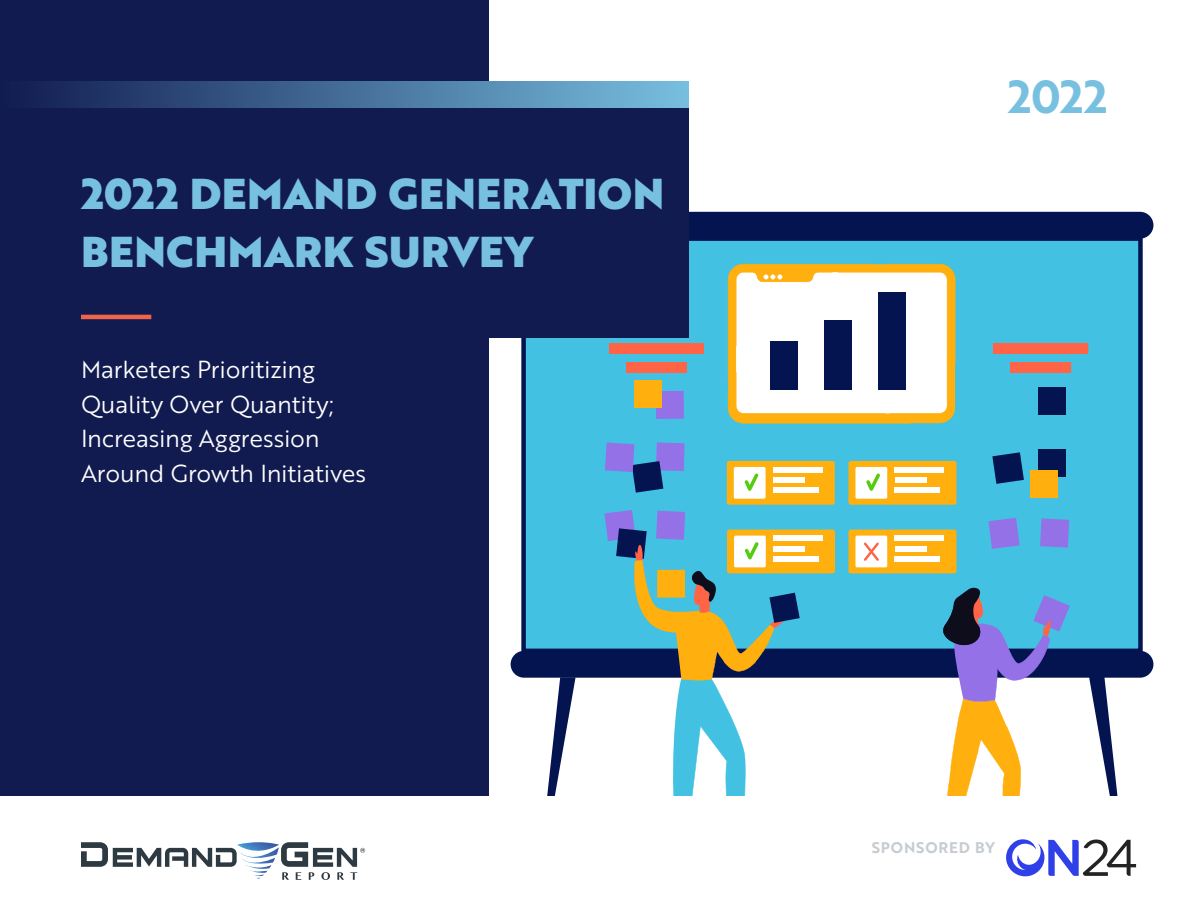
<style>
.page{position:relative;width:1188px;height:918px;background:#fff}
.page>*{position:absolute;margin:0;border:0;box-sizing:border-box;transform-origin:0 0}
.t1{font:45px "Brother 1816 Bold";color:#78c0e0}
.t2{font:42px/58.5px "Brother 1816 Black";letter-spacing:.01em;color:#78c0e0}
.t3{font:24px/34.5px "Brother 1816 Book";letter-spacing:-.01em;color:#fff}
.t4{font:15px "Brother 1816 Bold";letter-spacing:.055em;color:#c6ccd1}
</style>
<div class="page">
<svg style="left:547px;top:678px;width:29px;height:118px"></svg>
<div style="left:519px;top:238px;width:626px;height:414px;background:#42c1e2"></div>
<div style="left:511px;top:651px;width:642px;height:27px;background:#031451;border-radius:13px"></div>
<div style="left:511px;top:212px;width:642px;height:27px;background:#031451;border-radius:13px"></div>
<svg style="left:988px;top:518px;width:32px;height:31px"></svg>
<svg style="left:1040px;top:518px;width:29px;height:30px"></svg>
<div style="left:1038px;top:387px;width:28px;height:28px;background:#031451"></div>
<div style="left:656px;top:391px;width:28px;height:28px;background:#9471e6"></div>
<div style="left:634px;top:380px;width:28px;height:27px;background:#ffaf0e"></div>
<div style="left:1038px;top:449px;width:27px;height:28px;background:#031451"></div>
<svg style="left:992px;top:452px;width:32px;height:32px"></svg>
<div style="left:1030px;top:470px;width:28px;height:28px;background:#ffaf0e"></div>
<svg style="left:605px;top:442px;width:80px;height:51px;background:#5482c8"></svg>
<svg style="left:993px;top:343px;width:95px;height:11px"></svg>
<svg style="left:1011px;top:362px;width:60px;height:11px"></svg>
<svg style="left:609px;top:343px;width:95px;height:11px"></svg>
<svg style="left:626px;top:362px;width:61px;height:11px"></svg>
<svg style="left:728px;top:264px;width:227px;height:159px"></svg>
<div style="left:771px;top:341px;width:27px;height:49px;background:#031451"></div>
<div style="left:825px;top:320px;width:27px;height:70px;background:#031451"></div>
<div style="left:879px;top:292px;width:27px;height:98px;background:#031451"></div>
<div style="left:727px;top:461px;width:108px;height:44px;background:#ffaf0e;border-radius:2px"></div>
<div style="left:734px;top:467px;width:32px;height:32px;background:#fff;border-radius:2px"></div>
<div style="left:773px;top:467px;width:49px;height:5px;background:#fff"></div>
<div style="left:773px;top:477px;width:31px;height:6px;background:#fff"></div>
<div style="left:773px;top:488px;width:45px;height:5px;background:#fff"></div>
<svg style="left:744px;top:473px;width:15px;height:18px"></svg>
<div style="left:848px;top:461px;width:108px;height:44px;background:#ffaf0e;border-radius:2px"></div>
<div style="left:855px;top:467px;width:32px;height:32px;background:#fff;border-radius:2px"></div>
<div style="left:895px;top:467px;width:49px;height:5px;background:#fff"></div>
<div style="left:895px;top:477px;width:31px;height:6px;background:#fff"></div>
<div style="left:895px;top:488px;width:45px;height:5px;background:#fff"></div>
<svg style="left:866px;top:473px;width:14px;height:18px"></svg>
<div style="left:727px;top:530px;width:108px;height:43px;background:#ffaf0e;border-radius:2px"></div>
<div style="left:773px;top:536px;width:50px;height:5px;background:#fff"></div>
<div style="left:773px;top:546px;width:32px;height:5px;background:#fff"></div>
<div style="left:773px;top:557px;width:46px;height:5px;background:#fff"></div>
<div style="left:848px;top:530px;width:108px;height:43px;background:#ffaf0e;border-radius:2px"></div>
<div style="left:855px;top:536px;width:32px;height:31px;background:#fff;border-radius:2px"></div>
<div style="left:895px;top:536px;width:49px;height:5px;background:#fff"></div>
<div style="left:895px;top:546px;width:31px;height:5px;background:#fff"></div>
<div style="left:895px;top:557px;width:45px;height:5px;background:#fff"></div>
<svg style="left:864px;top:543px;width:15px;height:18px"></svg>
<svg style="left:604px;top:510px;width:196px;height:286px"></svg>
<div style="left:0;top:0;width:488px;height:918px;background:#111b50"></div>
<div style="left:0;top:797px;width:1188px;height:121px;background:#fff"></div>
<svg style="left:81px;top:842px;width:284px;height:38px"></svg>
<div style="left:0;top:81px;width:688px;height:257px;background:#111b50"></div>
<hr style="left:81px;top:315px;width:70px;height:4px;background:#f06449">
<div style="left:0;top:81px;width:688px;height:27px;background:linear-gradient(to right,#111b50,#77bedf)"></div>
<svg style="left:937px;top:586px;width:199px;height:290px"></svg>
<h2 class="t2" style="left:81px;top:163px;width:585px">2022 DEMAND GENERATION<br>BENCHMARK SURVEY</h2>
<p class="t3" style="left:81px;top:351px;width:287px">Marketers Prioritizing<br>Quality Over Quantity;<br>Increasing Aggression<br>Around Growth Initiatives</p>
<h1 class="t1" style="left:1008px;top:63px;width:101px">2022</h1>
<p class="t4" style="left:872px;top:836px;width:125px">SPONSORED BY</p>
</div>
